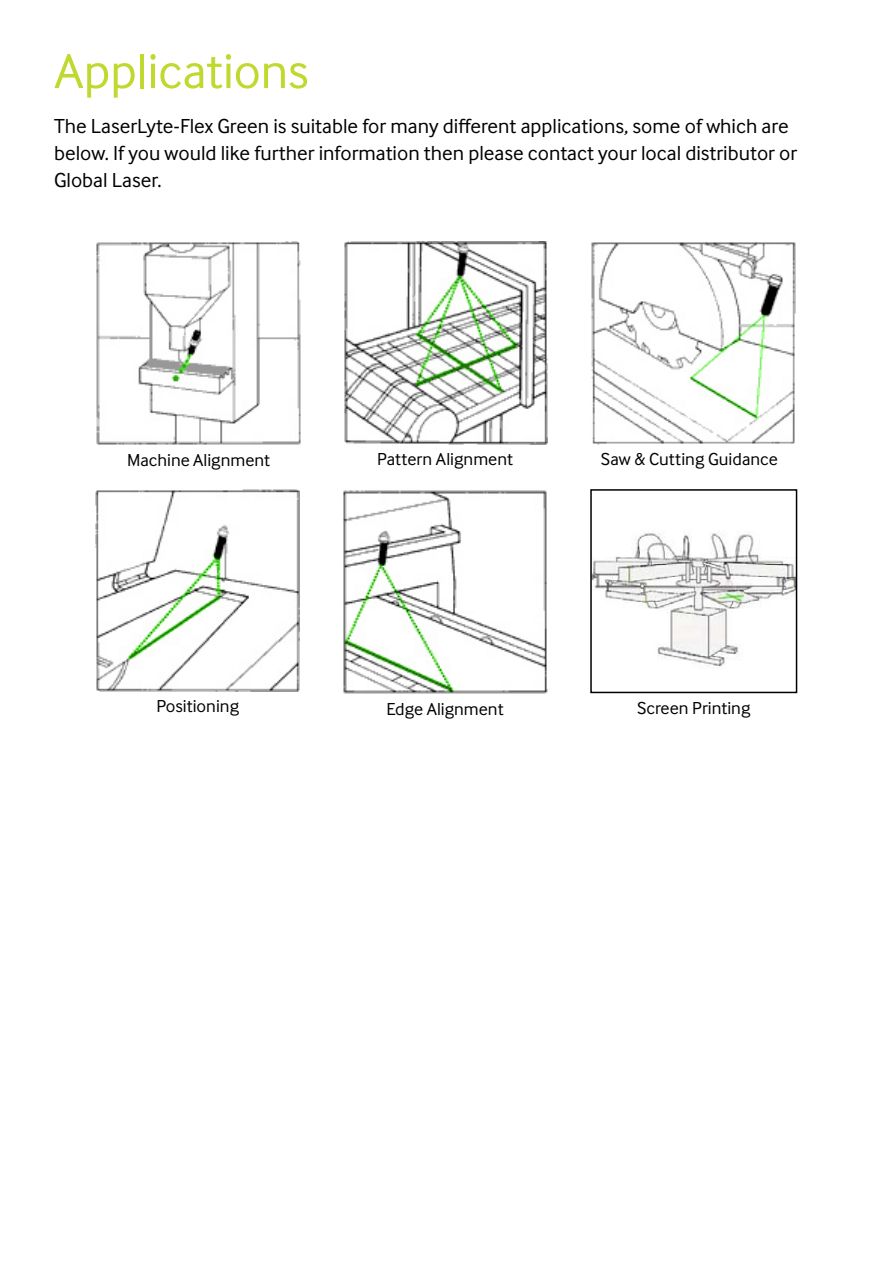
<style>
.page{position:relative;width:893px;height:1263px;background:#fff}
.page>*{position:absolute;margin:0;border:0;box-sizing:border-box;transform-origin:0 0}
.t1{font:51px "Inter Face";letter-spacing:-.005em;color:#c1d82f}
.t2{font:21px/27px "Inter Face";color:#000}
.t3{font:18px "Inter Face";color:#000}
</style>
<div class="page">
<img style="left:344px;top:242px;width:204px;height:202px">
<img style="left:591px;top:242px;width:205px;height:202px">
<img style="left:96px;top:242px;width:205px;height:203px">
<img style="left:96px;top:489px;width:204px;height:203px">
<img style="left:343px;top:490px;width:205px;height:204px">
<img style="left:593px;top:533px;width:201px;height:134px">
<div style="left:590px;top:489px;width:207px;height:204px;border:2px solid #000"></div>
<h1 class="t1" style="left:54px;top:42px;width:256px">Applications</h1>
<p class="t2" style="left:54px;top:112px;width:745px">The LaserLyte-Flex Green is suitable for many different applications, some of which are below. If you would like further information then please contact your local distributor or<br>Global Laser.</p>
<p class="t3" style="left:127px;top:450px;width:145px">Machine Alignment</p>
<p class="t3" style="left:377px;top:448px;width:137px">Pattern Alignment</p>
<p class="t3" style="left:601px;top:448px;width:178px">Saw &amp; Cutting Guidance</p>
<p class="t3" style="left:156px;top:696px;width:84px">Positioning</p>
<p class="t3" style="left:386px;top:699px;width:119px">Edge Alignment</p>
<p class="t3" style="left:637px;top:697px;width:115px">Screen Printing</p>
</div>
